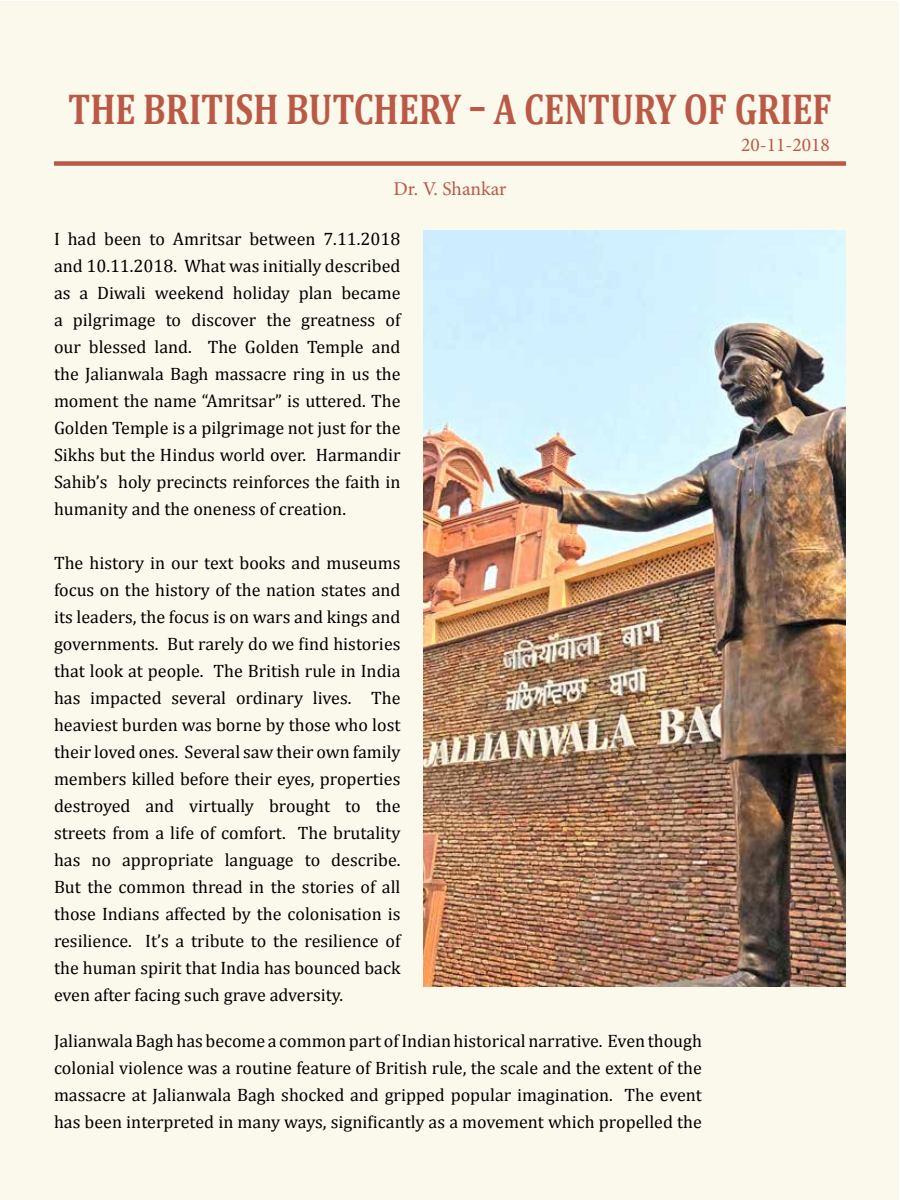
<style>
.page{position:relative;width:900px;height:1200px;background:#fff}
.page>*{position:absolute;margin:0;border:0;box-sizing:border-box;transform-origin:0 0}
.t1{font:700 43.5px "Cambria";color:#ba5946;scale:.8 1}
.t2{font:19.5px "Minion Pro";color:#ba5946}
.t3{font:18px/27px "Cambria";color:#000;text-align:justify}
</style>
<div class="page">
<div style="left:1px;top:1px;width:898px;height:1198px;background:#fbf8ec"></div>
<img style="left:423px;top:230px;width:423px;height:757px">
<div style="left:54px;top:161px;width:792px;height:5px;background:#ba5946"></div>
<h1 class="t1" style="left:68px;top:78px;width:956px">THE BRITISH BUTCHERY – A CENTURY OF GRIEF</h1>
<p class="t2" style="left:394px;top:176px;width:114px">Dr. V. Shankar</p>
<p class="t3" style="left:54px;top:225px;width:348px">I had been to Amritsar between 7.11.2018 and 10.11.2018. What was initially described as a Diwali weekend holiday plan became a pilgrimage to discover the greatness of our blessed land. The Golden Temple and the Jalianwala Bagh massacre ring in us the moment the name “Amritsar” is uttered. The Golden Temple is a pilgrimage not just for the Sikhs but the Hindus world over. Harmandir Sahib’s holy precincts reinforces the faith in humanity and the oneness of creation.</p>
<p class="t3" style="left:54px;top:549px;width:348px">The history in our text books and museums focus on the history of the nation states and its leaders, the focus is on wars and kings and governments. But rarely do we find histories that look at people. The British rule in India has impacted several ordinary lives. The heaviest burden was borne by those who lost their loved ones. Several saw their own family members killed before their eyes, properties destroyed and virtually brought to the streets from a life of comfort. The brutality has no appropriate language to describe.<br>But the common thread in the stories of all those Indians affected by the colonisation is resilience. It’s a tribute to the resilience of the human spirit that India has bounced back even after facing such grave adversity.</p>
<p class="t3" style="left:54px;top:1027px;width:650px">Jalianwala Bagh has become a common part of Indian historical narrative. Even though colonial violence was a routine feature of British rule, the scale and the extent of the massacre at Jalianwala Bagh shocked and gripped popular imagination. The event has been interpreted in many ways, significantly as a movement which propelled the</p>
<p class="t2" style="left:741px;top:132px;width:90px">20-11-2018</p>
</div>
